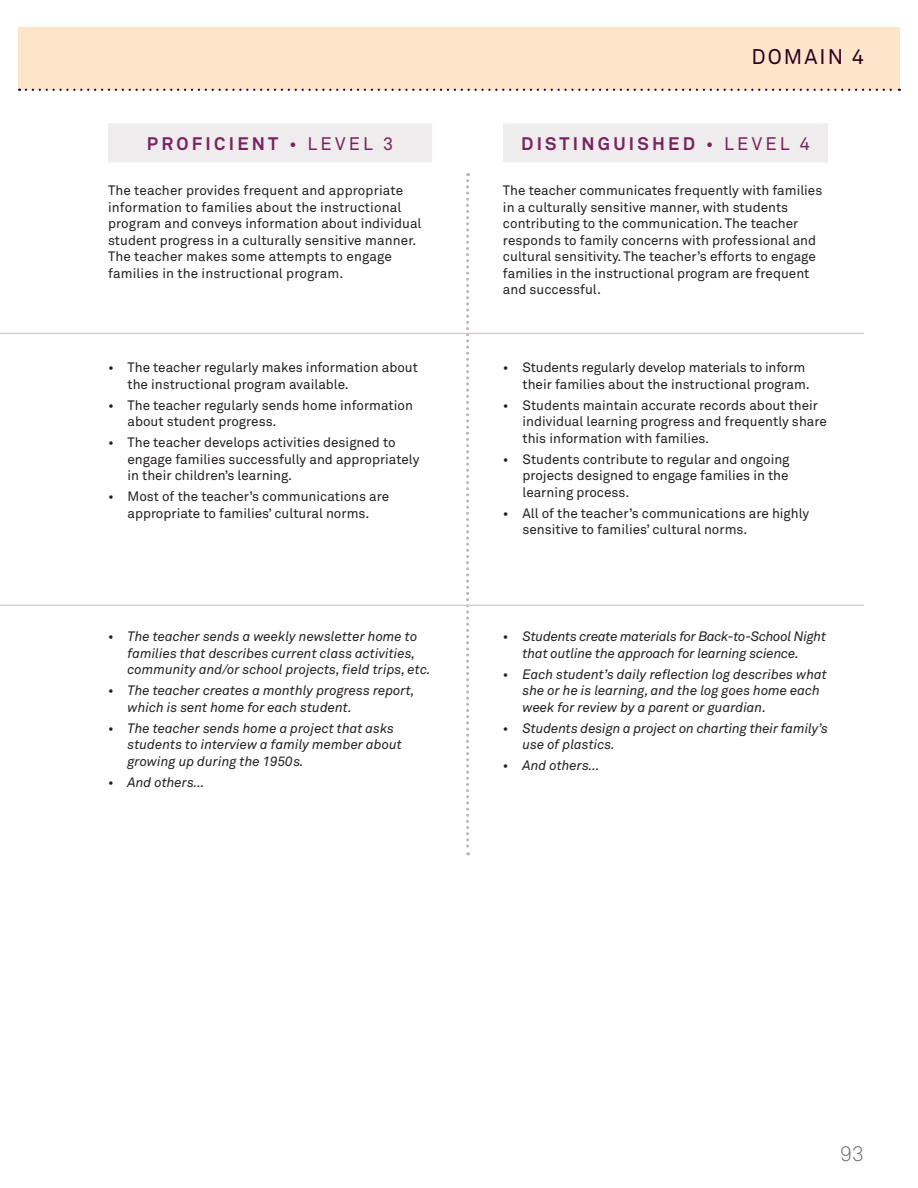
<style>
.page{position:relative;width:918px;height:1188px;background:#fff}
.page>*{position:absolute;margin:0;border:0;box-sizing:border-box;transform-origin:0 0}
.t1{font:21px "Akkurat";letter-spacing:.1em;color:#2d0022}
.t2{font:300 21px "Akkurat";color:#75686c}
.Level_Title{font:700 18px "Akkurat";letter-spacing:.18em;color:#7a225f}
.Levels_Table_Bullet{font:13.5px/16.5px "Akkurat";color:#231f20}
.TABLE___Body{font:13.5px/16.5px "Akkurat";color:#231f20}
.Levels_Table_Bullet-2{font:italic 13.5px/16.5px "Akkurat";color:#231f20}
.Levels_Table_Bullet-3{font:italic 13.5px/16.5px "Akkurat";letter-spacing:-.02em;color:#231f20;text-align:center}
.s1{font-weight:400}
</style>
<div class="page">
<div style="left:18px;top:27px;width:882px;height:63px;background:#fde5c9"></div>
<svg style="left:26px;top:89px;width:874px;height:2px"></svg>
<div style="left:503px;top:123px;width:325px;height:39px;background:#eeeced"></div>
<svg style="left:466px;top:173px;width:3px;height:682px"></svg>
<div style="left:108px;top:123px;width:324px;height:39px;background:#eeeced"></div>
<hr style="left:0;top:333px;width:864px;height:1px;background:#d6d0d3">
<hr style="left:0;top:605px;width:864px;height:1px;background:#d6d0d3">
<p class="Level_Title" style="left:147px;top:133px;width:248px">PROFICIENT <span class="s1">• LEVEL 3</span></p>
<p class="TABLE___Body" style="left:108px;top:183px;width:315px">The teacher provides frequent and appropriate information to families about the instructional program and conveys information about individual student progress in a culturally sensitive manner.<br>The teacher makes some attempts to engage families in the instructional program.</p>
<p class="Levels_Table_Bullet" style="left:127px;top:360px;width:292px;text-indent:-19px">• The teacher regularly makes information about the instructional program available.</p>
<p class="Levels_Table_Bullet" style="left:127px;top:397px;width:287px;text-indent:-19px">• The teacher regularly sends home information about student progress.</p>
<p class="Levels_Table_Bullet" style="left:127px;top:435px;width:293px;text-indent:-19px">• The teacher develops activities designed to engage families successfully and appropriately in their children’s learning.</p>
<p class="Levels_Table_Bullet" style="left:108px;top:489px;width:283px;text-align:center">• Most of the teacher’s communications are appropriate to families’ cultural norms.</p>
<p class="Levels_Table_Bullet-2" style="left:128px;top:628px;width:305px;text-indent:-20px">• The teacher sends a weekly newsletter home to families that describes current class activities, community and/or school projects, field trips, etc.</p>
<p class="Levels_Table_Bullet-2" style="left:128px;top:682px;width:289px;text-indent:-20px">• The teacher creates a monthly progress report, which is sent home for each student.</p>
<p class="Levels_Table_Bullet-2" style="left:128px;top:720px;width:276px;text-indent:-20px">• The teacher sends home a project that asks students to interview a family member about growing up during the 1950s.</p>
<p class="Levels_Table_Bullet-2" style="left:108px;top:774px;width:98px">• And others…</p>
<h1 class="t1" style="left:751px;top:45px;width:114px">DOMAIN 4</h1>
<p class="Level_Title" style="left:521px;top:133px;width:290px">DISTINGUISHED <span class="s1">• LEVEL 4</span></p>
<p class="TABLE___Body" style="left:503px;top:183px;width:321px">The teacher communicates frequently with families in a culturally sensitive manner, with students contributing to the communication. The teacher responds to family concerns with professional and cultural sensitivity. The teacher’s efforts to engage families in the instructional program are frequent and successful.</p>
<p class="Levels_Table_Bullet" style="left:522px;top:360px;width:289px;text-indent:-19px">• Students regularly develop materials to inform their families about the instructional program.</p>
<p class="Levels_Table_Bullet" style="left:522px;top:397px;width:306px;text-indent:-19px">• Students maintain accurate records about their individual learning progress and frequently share this information with families.</p>
<p class="Levels_Table_Bullet" style="left:522px;top:451px;width:269px;text-align:justify;text-indent:-19px">• Students contribute to regular and ongoing projects designed to engage families in the learning process.</p>
<p class="Levels_Table_Bullet" style="left:522px;top:505px;width:288px;text-indent:-19px">• All of the teacher’s communications are highly sensitive to families’ cultural norms.</p>
<p class="Levels_Table_Bullet-3" style="left:503px;top:628px;width:325px">• Students create materials for Back-to-School Night that outline the approach for learning science.</p>
<p class="Levels_Table_Bullet-2" style="left:522px;top:666px;width:306px;text-indent:-20px">• Each student’s daily reflection log describes what she or he is learning, and the log goes home each week for review by a parent or guardian.</p>
<p class="Levels_Table_Bullet-2" style="left:522px;top:720px;width:307px;text-indent:-20px">• Students design a project on charting their family’s use of plastics.</p>
<p class="Levels_Table_Bullet-2" style="left:503px;top:757px;width:98px">• And others…</p>
<h1 class="t2" style="left:840px;top:1141px;width:25px">93</h1>
</div>
